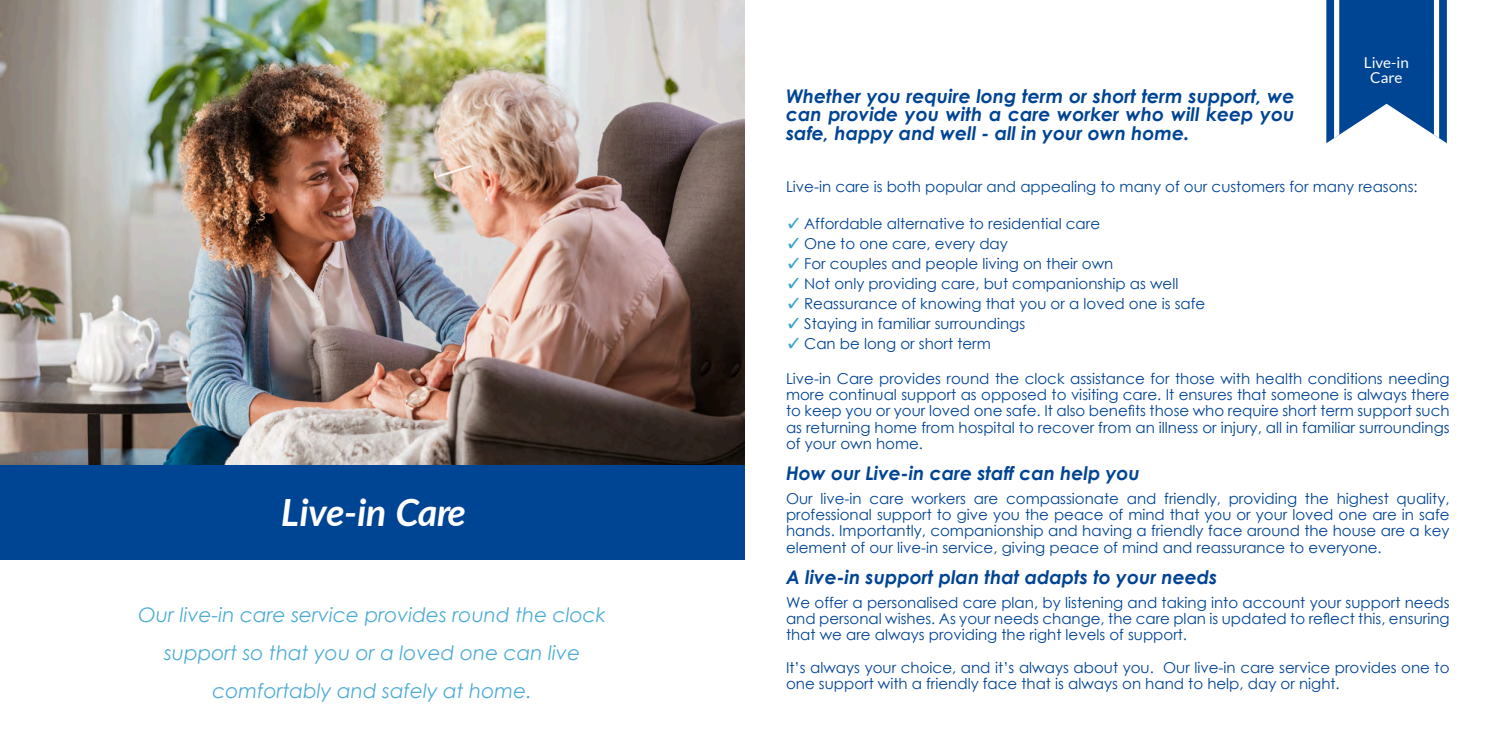
<style>
.page{position:relative;width:1489px;height:745px;background:#fff}
.page>*{position:absolute;margin:0;border:0;box-sizing:border-box;transform-origin:0 0}
.t1{font:italic 700 37.5px "Lato";letter-spacing:-.015em;color:#fff}
.t2{font:italic 20px "Century Gothic";color:rgb(58 163 208/.9)}
.t3{font:italic 700 18.75px "Century Gothic";color:#004494}
.t4{font:15px "Century Gothic";color:#004494}
.t5{font:15px "Lato";color:#fff}
.s1{color:#3aa3d0}
</style>
<div class="page">
<img style="left:0;top:0;width:744px;height:465px">
<svg style="left:1326px;top:0;width:120px;height:143px"></svg>
<div style="left:0;top:465px;width:744px;height:95px;background:#004494"></div>
<p class="t1" style="left:281px;top:495px;width:185px">Live-in Care</p>
<p class="t2" style="left:138px;top:607px;width:469px">Our live-in care service provides round the clock</p>
<p class="t2" style="left:164px;top:644px;width:418px">support so that you or a loved one can live</p>
<p class="t2" style="left:212px;top:682px;width:321px">comfortably and safely at home.</p>
<p class="t5" style="left:1363px;top:56px;width:47px">Live-in</p>
<p class="t5" style="left:1369px;top:71px;width:34px">Care</p>
<p class="t3" style="left:786px;top:89px;width:510px">Whether you require long term or short term support, we</p>
<p class="t3" style="left:786px;top:107px;width:510px">can provide you with a care worker who will keep you</p>
<p class="t3" style="left:786px;top:126px;width:405px">safe, happy and well - all in your own home.</p>
<p class="t4" style="left:786px;top:181px;width:633px">Live-in care is both popular and appealing to many of our customers for many reasons:</p>
<p class="t4" style="left:786px;top:217px;width:315px"><span class="s1">❺</span> Affordable alternative to residential care</p>
<p class="t4" style="left:786px;top:237px;width:223px"><span class="s1">❺</span> One to one care, every day</p>
<p class="t4" style="left:786px;top:257px;width:329px"><span class="s1">❺</span> For couples and people living on their own</p>
<p class="t4" style="left:786px;top:277px;width:394px"><span class="s1">❺</span> Not only providing care, but companionship as well</p>
<p class="t4" style="left:786px;top:297px;width:421px"><span class="s1">❺</span> Reassurance of knowing that you or a loved one is safe</p>
<p class="t4" style="left:786px;top:317px;width:241px"><span class="s1">❺</span> Staying in familiar surroundings</p>
<p class="t4" style="left:786px;top:337px;width:206px"><span class="s1">❺</span> Can be long or short term</p>
<p class="t4" style="left:786px;top:372px;width:665px">Live-in Care provides round the clock assistance for those with health conditions needing</p>
<p class="t4" style="left:786px;top:388px;width:665px">more continual support as opposed to visiting care. It ensures that someone is always there</p>
<p class="t4" style="left:786px;top:404px;width:665px">to keep you or your loved one safe. It also benefits those who require short term support such</p>
<p class="t4" style="left:786px;top:421px;width:665px">as returning home from hospital to recover from an illness or injury, all in familiar surroundings</p>
<p class="t4" style="left:786px;top:437px;width:138px">of your own home.</p>
<p class="t3" style="left:786px;top:465px;width:355px">How our Live-in care staff can help you</p>
<p class="t4" style="left:786px;top:492px;width:665px">Our live-in care workers are compassionate and friendly, providing the highest quality,</p>
<p class="t4" style="left:786px;top:508px;width:665px">professional support to give you the peace of mind that you or your loved one are in safe</p>
<p class="t4" style="left:786px;top:524px;width:665px">hands. Importantly, companionship and having a friendly face around the house are a key</p>
<p class="t4" style="left:786px;top:541px;width:597px">element of our live-in service, giving peace of mind and reassurance to everyone.</p>
<p class="t3" style="left:786px;top:569px;width:433px">A live-in support plan that adapts to your needs</p>
<p class="t4" style="left:786px;top:596px;width:665px">We offer a personalised care plan, by listening and taking into account your support needs</p>
<p class="t4" style="left:786px;top:612px;width:665px">and personal wishes. As your needs change, the care plan is updated to reflect this, ensuring</p>
<p class="t4" style="left:786px;top:628px;width:402px">that we are always providing the right levels of support.</p>
<p class="t4" style="left:786px;top:661px;width:665px">It’s always your choice, and it’s always about you. Our live-in care service provides one to</p>
<p class="t4" style="left:786px;top:677px;width:555px">one support with a friendly face that is always on hand to help, day or night.</p>
</div>
